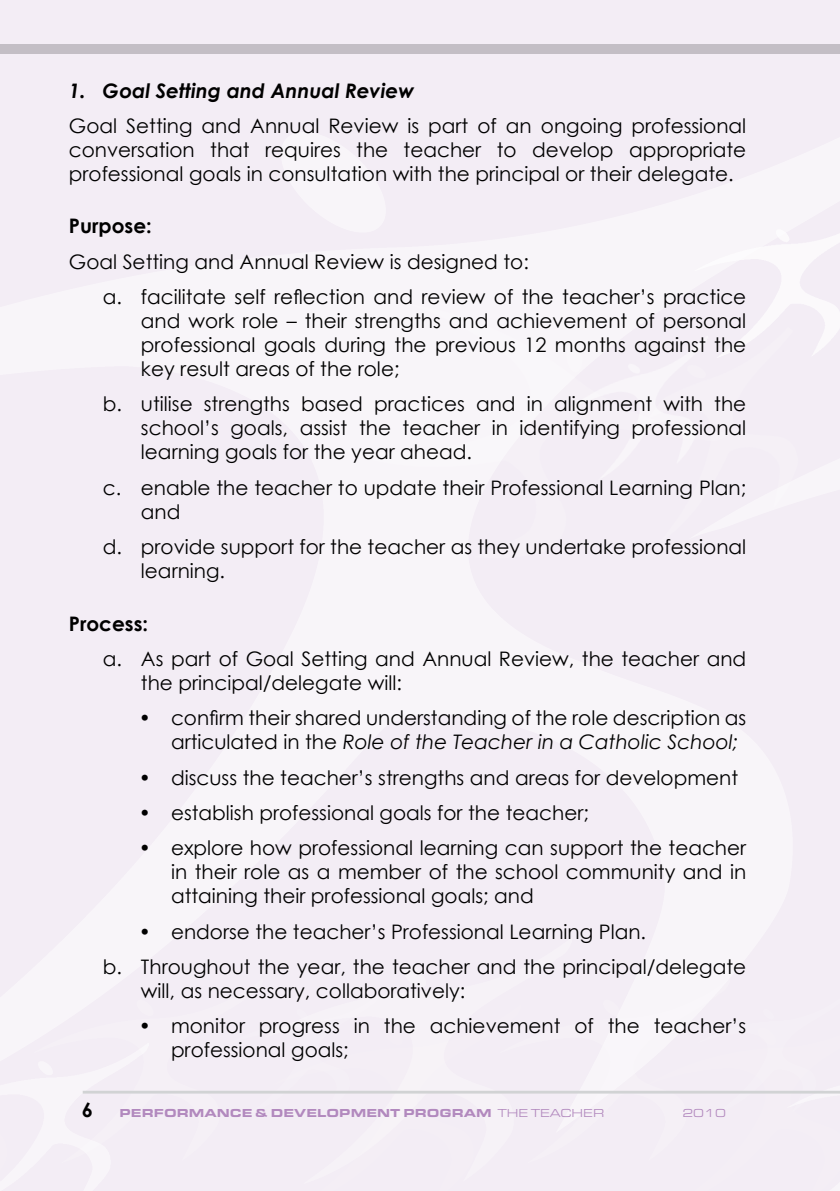
<style>
.page{position:relative;width:840px;height:1191px;background:#fff}
.page>*{position:absolute;margin:0;border:0;box-sizing:border-box;transform-origin:0 0}
.t1{font:20px/24px "Century Gothic";color:#000}
.t2{font:italic 700 20px "Century Gothic";color:#000}
.t3{font:700 20px "Century Gothic";color:#000}
.t4{font:900 expanded 12px "Eurostile T";color:#b289be}
.t5{font:expanded 12px "Eurostile T";color:#b289be}
.s1{font-style:italic}
.s2{font-weight:400}
</style>
<div class="page">
<div style="left:688px;top:119px;width:151px;height:876px;background:#f3edf5"></div>
<img style="left:693px;top:212px;width:146px;height:146px">
<div style="left:32px;top:978px;width:230px;height:184px;background:#f3edf5"></div>
<div style="left:230px;top:995px;width:34px;height:118px;background:#f3edf5"></div>
<div style="left:644px;top:1113px;width:142px;height:78px;background:#f3edf5"></div>
<img style="left:571px;top:978px;width:157px;height:184px">
<div style="left:696px;top:995px;width:143px;height:118px;background:#f3edf5"></div>
<div style="left:0;top:1042px;width:148px;height:149px;background:#f3edf5"></div>
<div style="left:786px;top:1042px;width:53px;height:149px;background:#f3edf5"></div>
<div style="left:264px;top:937px;width:307px;height:246px;background:#f3edf5"></div>
<hr style="left:83px;top:1090px;width:756px;height:3px;background:#d1d3d4">
<div style="left:0;top:44px;width:839px;height:10px;background:#c3bec5"></div>
<hr style="left:839px;top:0;width:1px;height:1191px;background:#b289be">
<p class="t2" style="left:69px;top:75px;width:347px">1. Goal Setting and Annual Review</p>
<p class="t1" style="left:69px;top:113px;width:678px;text-align:justify">Goal Setting and Annual Review is part of an ongoing professional conversation that requires the teacher to develop appropriate professional goals in consultation with the principal or their delegate.</p>
<p class="t3" style="left:69px;top:211px;width:84px">Purpose:</p>
<p class="t1" style="left:103px;top:243px;width:644px;line-height:35.4px;text-indent:-34px">Goal Setting and Annual Review is designed to:<br>a. facilitate self reflection and review of the teacher’s practice</p>
<p class="t1" style="left:141px;top:308px;width:606px;text-align:justify">and work role – their strengths and achievement of personal professional goals during the previous 12 months against the key result areas of the role;</p>
<p class="t1" style="left:141px;top:392px;width:606px;text-align:justify;text-indent:-38px">b. utilise strengths based practices and in alignment with the school’s goals, assist the teacher in identifying professional learning goals for the year ahead.</p>
<p class="t1" style="left:141px;top:475px;width:606px;text-indent:-38px">c. enable the teacher to update their Professional Learning Plan; and</p>
<p class="t1" style="left:141px;top:534px;width:606px;text-indent:-38px">d. provide support for the teacher as they undertake professional learning.</p>
<p class="t3" style="left:69px;top:608px;width:81px">Process:</p>
<p class="t1" style="left:141px;top:646px;width:606px;text-indent:-38px">a. As part of Goal Setting and Annual Review, the teacher and the principal/delegate will:</p>
<p class="t1" style="left:171px;top:705px;width:576px;text-indent:-32px">• confirm their shared understanding of the role description as articulated in the <span class="s1">Role of the Teacher in a Catholic School;</span></p>
<p class="t1" style="left:139px;top:765px;width:600px">• discuss the teacher’s strengths and areas for development</p>
<p class="t1" style="left:139px;top:800px;width:451px">• establish professional goals for the teacher;</p>
<p class="t1" style="left:171px;top:835px;width:576px;text-align:justify;text-indent:-32px">• explore how professional learning can support the teacher in their role as a member of the school community and in attaining their professional goals; and</p>
<p class="t1" style="left:103px;top:913px;width:644px;line-height:35.4px;text-indent:36px">• endorse the teacher’s Professional Learning Plan.<br>b. Throughout the year, the teacher and the principal/delegate</p>
<p class="t1" style="left:141px;top:978px;width:326px">will, as necessary, collaboratively:</p>
<p class="t1" style="left:171px;top:1013px;width:576px;text-indent:-32px">• monitor progress in the achievement of the teacher’s professional goals;</p>
<p class="t3" style="left:82px;top:1094px;width:13px">6</p>
<p class="t4" style="left:119px;top:1105px;width:486px">PERFORMANCE &amp; DEVELOPMENT PROGRAM <span class="s2">The TEACHER</span></p>
<p class="t5" style="left:682px;top:1106px;width:45px">2010</p>
</div>
